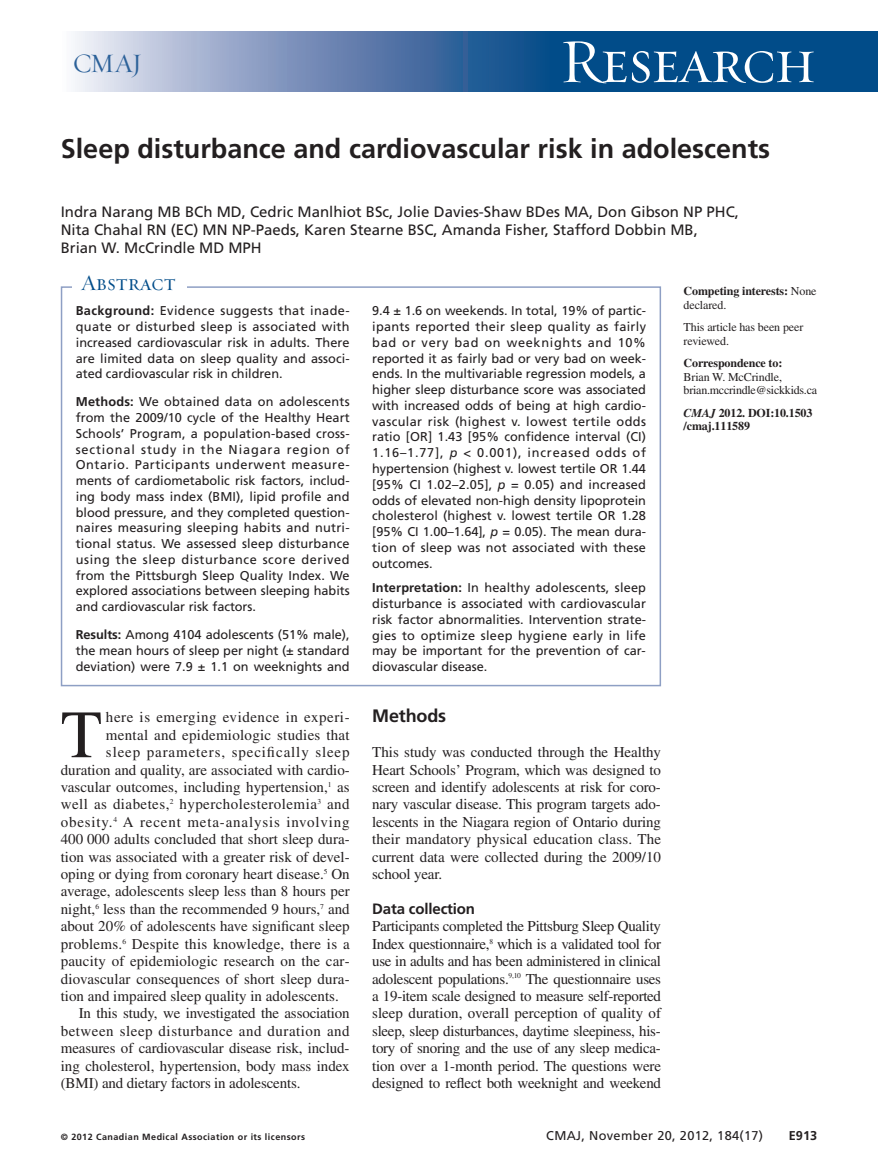
<style>
.page{position:relative;width:878px;height:1175px;background:#fff}
.page>*{position:absolute;margin:0;border:0;box-sizing:border-box;transform-origin:0 0}
.t1{font:67.5px "Times LT Std";color:#231f20}
.t2{font:63px "Requiem Display HTF Small Caps";letter-spacing:-.03em;color:#fff}
.t3{font:700 27px "Frutiger LT Std";color:#231f20}
.t4{font:27px "Requiem Display HTF Roman";color:#2c6199}
.t5{font:22.5px "Requiem Display HTF Small Caps";color:#014c89}
.t6{font:700 18px "Frutiger LT Std";letter-spacing:-.01em;color:#231f20}
.t7{font:15px/17.4px "Times LT Std";color:#231f20;text-align:justify}
.t8{font:15px/18px "Frutiger LT Std";color:#231f20}
.t9{font:15px "Times LT Std";letter-spacing:.035em;color:#231f20}
.t10{font:15px "Times LT Std";letter-spacing:.03em;color:#231f20}
.t11{font:15px "Times LT Std";letter-spacing:.055em;color:#231f20}
.t12{font:15px "Times LT Std";letter-spacing:.02em;color:#231f20}
.t13{font:15px "Times LT Std";letter-spacing:.06em;color:#231f20}
.t14{font:700 15px "Frutiger LT Std";letter-spacing:-.01em;color:#231f20}
.t15{font:12.75px/15.8px "Frutiger LT Std";letter-spacing:-.005em;color:#231f20;text-align:justify}
.t16{font:12.75px "Frutiger LT Std";letter-spacing:.025em;color:#231f20}
.t17{font:700 12.75px "Frutiger LT Std";color:#231f20}
.t18{font:700 12px/13.5px "Times LT Std";letter-spacing:-.01em;color:#231f20}
.t19{font:12px/13.5px "Times LT Std";letter-spacing:-.01em;color:#231f20}
.t20{font:700 9px "Frutiger LT Std";letter-spacing:.05em;color:#231f20}
.s1{font-weight:400}
.s2{font-style:italic}
.s3{font-weight:700}
</style>
<div class="page">
<div style="left:542px;top:32px;width:336px;height:60px;background:#014c89"></div>
<svg style="left:75px;top:32px;width:467px;height:60px;background:#7893ba"></svg>
<div style="left:61px;top:286px;width:600px;height:400px;border:2px solid #8e9fc4"></div>
<div style="left:72px;top:272px;width:115px;height:29px;background:#fff"></div>
<h3 class="t4" style="left:73px;top:47px;width:71px">CMAJ</h3>
<h2 class="t2" style="left:559px;top:23px;width:258px">Research</h2>
<h3 class="t3" style="left:61px;top:138px;width:711px">Sleep disturbance and cardiovascular risk in adolescents</h3>
<p class="t8" style="left:61px;top:204px;width:679px">Indra Narang MB BCh MD, Cedric Manlhiot BSc, Jolie Davies-Shaw BDes MA, Don Gibson NP PHC,<br>Nita Chahal RN (EC) MN NP-Paeds, Karen Stearne BSC, Amanda Fisher, Stafford Dobbin MB,<br>Brian W. McCrindle MD MPH</p>
<p class="t18" style="left:683px;top:285px;width:134px">Competing interests: <span class="s1">None declared.</span></p>
<p class="t19" style="left:683px;top:321px;width:121px">This article has been peer reviewed.</p>
<p class="t18" style="left:683px;top:357px;width:100px">Correspondence to:</p>
<p class="t19" style="left:683px;top:371px;width:135px">Brian W. McCrindle, brian.mccrindle@sickkids.ca</p>
<p class="t18" style="left:683px;top:407px;width:130px"><span class="s2">CMAJ</span> 2012. DOI:10.1503 /cmaj.111589</p>
<h3 class="t5" style="left:81px;top:269px;width:96px">Abstract</h3>
<p class="t15" style="left:372px;top:304px;width:275px">9.4 ± 1.6 on weekends. In total, 19% of partic&shy;ipants reported their sleep quality as fairly bad or very bad on weeknights and 10% reported it as fairly bad or very bad on week&shy;ends. In the multivariable regression models, a higher sleep disturbance score was associated with increased odds of being at high cardio&shy;vascular risk (highest v. lowest tertile odds ratio [OR] 1.43 [95% confidence interval (CI)<br>1.16–1.77], <span class="s2">p</span> &lt; 0.001), increased odds of hypertension (highest v. lowest tertile OR 1.44 [95% CI 1.02–2.05], <span class="s2">p</span> = 0.05) and increased odds of elevated non-high density lipoprotein cholesterol (highest v. lowest tertile OR 1.28 [95% CI 1.00–1.64], <span class="s2">p</span> = 0.05). The mean dura&shy;tion of sleep was not associated with these outcomes.</p>
<p class="t15" style="left:372px;top:581px;width:275px"><span class="s3">Interpretation:</span> In healthy adolescents, sleep disturbance is associated with cardiovascular risk factor abnormalities. Intervention strate&shy;gies to optimize sleep hygiene early in life may be important for the prevention of car&shy;diovascular disease.</p>
<p class="t15" style="left:76px;top:304px;width:275px"><span class="s3">Background:</span> Evidence suggests that inade&shy;quate or disturbed sleep is associated with increased cardiovascular risk in adults. There are limited data on sleep quality and associ&shy;ated cardiovascular risk in children.</p>
<p class="t15" style="left:76px;top:395px;width:275px"><span class="s3">Methods:</span> We obtained data on adolescents from the 2009/10 cycle of the Healthy Heart Schools’ Program, a population-based cross&shy;sectional study in the Niagara region of Ontario. Participants underwent measure&shy;ments of cardiometabolic risk factors, includ&shy;ing body mass index (BMI), lipid profile and blood pressure, and they completed question&shy;naires measuring sleeping habits and nutri&shy;tional status. We assessed sleep disturbance using the sleep disturbance score derived from the Pittsburgh Sleep Quality Index. We explored associations between sleeping habits and cardiovascular risk factors.</p>
<p class="t15" style="left:76px;top:628px;width:275px"><span class="s3">Results:</span> Among 4104 adolescents (51% male), the mean hours of sleep per night (± standard deviation) were 7.9 ± 1.1 on weeknights and</p>
<h1 class="t1" style="left:61px;top:711px;width:43px">T</h1>
<p class="t9" style="left:106px;top:712px;width:245px">here is emerging evidence in experi-</p>
<p class="t12" style="left:106px;top:729px;width:245px">mental and epidemiologic studies that</p>
<p class="t13" style="left:106px;top:747px;width:245px">sleep parameters, specifically sleep</p>
<p class="t7" style="left:61px;top:762px;width:290px">duration and quality, are associated with cardio-</p>
<p class="t7" style="left:61px;top:780px;width:290px">vascular outcomes, including hypertension,<sup>1</sup> as</p>
<p class="t10" style="left:61px;top:799px;width:290px">well as diabetes,<sup>2</sup> hypercholesterolemia<sup>3</sup> and</p>
<p class="t11" style="left:61px;top:816px;width:290px">obesity.<sup>4</sup> A recent meta-analysis involving</p>
<p class="t7" style="left:61px;top:832px;width:290px">400 000 adults concluded that short sleep dura-</p>
<p class="t7" style="left:61px;top:849px;width:290px">tion was associated with a greater risk of devel-</p>
<p class="t7" style="left:61px;top:867px;width:290px">oping or dying from coronary heart disease.<sup>5</sup> On</p>
<p class="t7" style="left:61px;top:884px;width:290px">average, adolescents sleep less than 8 hours per</p>
<p class="t7" style="left:61px;top:901px;width:290px">night,<sup>6</sup> less than the recommended 9 hours,<sup>7</sup> and</p>
<p class="t7" style="left:61px;top:919px;width:290px">about 20% of adolescents have significant sleep</p>
<p class="t7" style="left:61px;top:936px;width:290px">problems.<sup>6</sup> Despite this knowledge, there is a</p>
<p class="t7" style="left:61px;top:954px;width:290px">paucity of epidemiologic research on the car-</p>
<p class="t7" style="left:61px;top:971px;width:290px">diovascular consequences of short sleep dura-</p>
<p class="t7" style="left:61px;top:988px;width:279px">tion and impaired sleep quality in adolescents.</p>
<p class="t7" style="left:79px;top:1006px;width:272px">In this study, we investigated the association</p>
<p class="t9" style="left:61px;top:1025px;width:290px">between sleep disturbance and duration and</p>
<p class="t7" style="left:61px;top:1041px;width:290px">measures of cardiovascular disease risk, includ-</p>
<p class="t7" style="left:61px;top:1058px;width:290px">ing cholesterol, hypertension, body mass index</p>
<p class="t7" style="left:61px;top:1075px;width:241px">(BMI) and dietary factors in adolescents.</p>
<h3 class="t6" style="left:372px;top:709px;width:75px">Methods</h3>
<p class="t7" style="left:372px;top:745px;width:290px">This study was conducted through the Healthy Heart Schools’ Program, which was designed to screen and identify adolescents at risk for coro&shy;nary vascular disease. This program targets ado&shy;lescents in the Niagara region of Ontario during their mandatory physical education class. The current data were collected during the 2009/10 school year.</p>
<p class="t14" style="left:372px;top:902px;width:104px">Data collection</p>
<p class="t7" style="left:372px;top:919px;width:290px">Participants completed the Pittsburg Sleep Quality Index questionnaire,<sup>8</sup> which is a validated tool for use in adults and has been administered in clinical adolescent populations.<sup>9,10</sup> The questionnaire uses a 19-item scale designed to measure self-reported sleep duration, overall perception of quality of sleep, sleep disturbances, daytime sleepiness, his&shy;tory of snoring and the use of any sleep medica&shy;tion over a 1-month period. The questions were designed to reflect both weeknight and weekend</p>
<p class="t20" style="left:61px;top:1132px;width:246px">© 2012 Canadian Medical Association or its licensors</p>
<p class="t16" style="left:546px;top:1130px;width:218px">CMAJ, November 20, 2012, 184(17)</p>
<p class="t17" style="left:788px;top:1130px;width:30px">E913</p>
</div>
